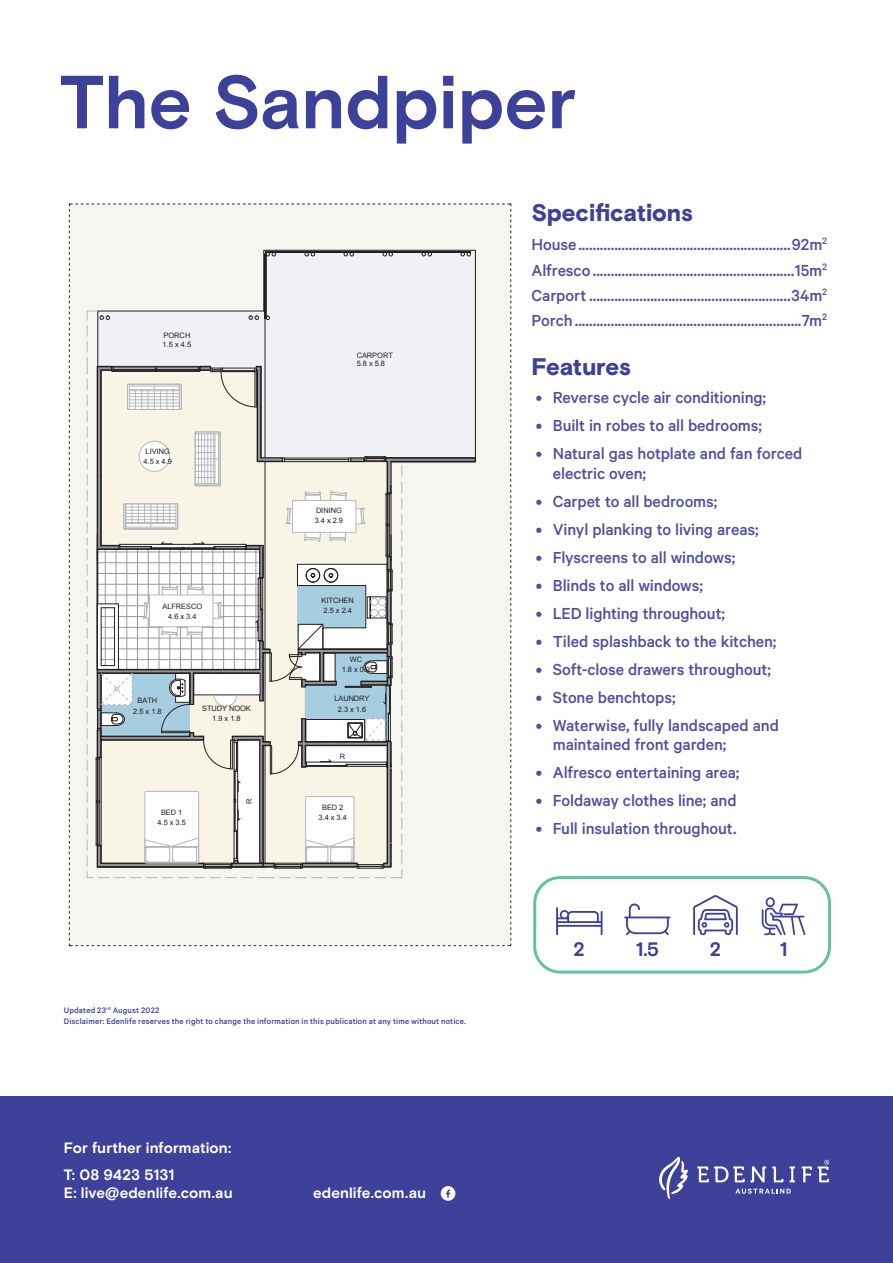
<style>
.page{position:relative;width:893px;height:1263px;background:#fff}
.page>*{position:absolute;margin:0;border:0;box-sizing:border-box;transform-origin:0 0}
.t1{font:700 75px "Basis Grotesque Pro";color:#3e419a}
.t2{font:900 24px "Basis Grotesque Pro";letter-spacing:-.005em;color:#3e419a}
.t3{font:700 19.5px "Basis Grotesque Pro";color:#3e419a}
.t4{font:500 18px/25.2px "Calibre";letter-spacing:-.005em;color:#4f4fa1}
.t5{font:700 15px/26.5px "Basis Grotesque Pro";letter-spacing:.005em;color:#fff}
.t6{font:500 9px/10.5px "Calibre";letter-spacing:.015em;color:#3e419a}
.t7{font:7.5px/10.2px "Arial";letter-spacing:-.005em;color:#231f20;text-align:center}
</style>
<div class="page">
<div style="left:0;top:1096px;width:893px;height:167px;background:#3e419a"></div>
<div style="left:441px;top:1186px;width:14px;height:15px;background:#fff;border-radius:50%"></div>
<svg style="left:446px;top:1190px;width:4px;height:7px"></svg>
<svg style="left:659px;top:1157px;width:29px;height:42px"></svg>
<svg style="left:697px;top:1166px;width:69px;height:16px"></svg>
<svg style="left:772px;top:1166px;width:11px;height:16px"></svg>
<svg style="left:790px;top:1166px;width:5px;height:16px"></svg>
<svg style="left:802px;top:1166px;width:10px;height:16px"></svg>
<svg style="left:818px;top:1160px;width:11px;height:22px"></svg>
<svg style="left:735px;top:1188px;width:56px;height:6px"></svg>
<svg style="left:69px;top:204px;width:443px;height:742px"></svg>
<div style="left:533px;top:876px;width:298px;height:97px;border:3px solid #64c39f;border-radius:26px"></div>
<svg style="left:624px;top:903px;width:47px;height:32px"></svg>
<svg style="left:693px;top:895px;width:45px;height:40px"></svg>
<svg style="left:556px;top:907px;width:46px;height:28px"></svg>
<svg style="left:762px;top:897px;width:43px;height:38px"></svg>
<h1 class="t1" style="left:60px;top:58px;width:518px">The Sandpiper</h1>
<p class="t7" style="left:163px;top:331px;width:30px;line-height:9px;text-align:left">PORCH<br>1.5 x 4.5</p>
<p class="t7" style="left:144px;top:446px;width:30px;text-align:left">LIVING<br>4.5 x 4.9</p>
<p class="t7" style="left:162px;top:601px;width:41px">ALFRESCO<br>4.6 x 3.4</p>
<p class="t7" style="left:133px;top:696px;width:30px">BATH<br>2.5 x 1.8</p>
<p class="t7" style="left:202px;top:703px;width:50px">STUDY NOOK<br>1.9 x 1.8</p>
<p class="t7" style="left:158px;top:807px;width:30px">BED 1<br>4.5 x 3.5</p>
<p class="t7" style="left:244px;top:804px;width:7px;rotate:-90deg">R</p>
<p class="t7" style="left:357px;top:351px;width:38px;line-height:8.4px;text-align:left">CARPORT<br>5.8 x 5.8</p>
<p class="t7" style="left:315px;top:505px;width:30px;text-align:left">DINING<br>3.4 x 2.9</p>
<p class="t7" style="left:322px;top:595px;width:34px;text-align:left">KITCHEN<br>2.5 x 2.4</p>
<p class="t7" style="left:342px;top:654px;width:30px">WC<br>1.8 x 0.9</p>
<p class="t7" style="left:334px;top:694px;width:37px">LAUNDRY<br>2.3 x 1.6</p>
<p class="t7" style="left:340px;top:751px;width:7px">R</p>
<p class="t7" style="left:319px;top:802px;width:30px">BED 2<br>3.4 x 3.4</p>
<p class="t6" style="left:64px;top:1005px;width:404px">Updated 23<sup>rd</sup> August 2022<br>Disclaimer: Edenlife reserves the right to change the information in this publication at any time without notice.</p>
<p class="t5" style="left:64px;top:1135px;width:169px">For further information:<br>T: 08 9423 5131</p>
<p class="t5" style="left:64px;top:1180px;width:170px">E: live@edenlife.com.au</p>
<p class="t5" style="left:313px;top:1180px;width:114px">edenlife.com.au</p>
<h2 class="t2" style="left:531px;top:198px;width:163px">Specifications</h2>
<p class="t4" style="left:531px;top:232px;width:297px;text-align:justify">House...........................................................92m<sup>2<br></sup>Alfresco ........................................................15m<sup>2<br></sup>Carport........................................................34m<sup>2<br></sup>Porch...............................................................7m<sup>2</sup></p>
<h2 class="t2" style="left:531px;top:352px;width:101px">Features</h2>
<p class="t4" style="left:536px;top:384px;width:232px">• Reverse cycle air conditioning;</p>
<p class="t4" style="left:536px;top:412px;width:228px">• Built in robes to all bedrooms;</p>
<p class="t4" style="left:553px;top:443px;width:251px;line-height:19.5px;text-indent:-17px">• Natural gas hotplate and fan forced electric oven;</p>
<p class="t4" style="left:536px;top:488px;width:183px">• Carpet to all bedrooms;</p>
<p class="t4" style="left:536px;top:516px;width:225px">• Vinyl planking to living areas;</p>
<p class="t4" style="left:536px;top:544px;width:201px">• Flyscreens to all windows;</p>
<p class="t4" style="left:536px;top:572px;width:169px">• Blinds to all windows;</p>
<p class="t4" style="left:536px;top:600px;width:191px">• LED lighting throughout;</p>
<p class="t4" style="left:536px;top:628px;width:242px">• Tiled splashback to the kitchen;</p>
<p class="t4" style="left:536px;top:656px;width:237px">• Soft-close drawers throughout;</p>
<p class="t4" style="left:536px;top:684px;width:141px">• Stone benchtops;</p>
<p class="t4" style="left:553px;top:715px;width:228px;line-height:19.5px;text-indent:-17px">• Waterwise, fully landscaped and maintained front garden;</p>
<p class="t4" style="left:536px;top:759px;width:205px">• Alfresco entertaining area;</p>
<p class="t4" style="left:536px;top:787px;width:202px">• Foldaway clothes line; and</p>
<p class="t4" style="left:536px;top:815px;width:202px">• Full insulation throughout.</p>
<p class="t3" style="left:574px;top:938px;width:13px">2</p>
<p class="t3" style="left:636px;top:938px;width:25px">1.5</p>
<p class="t3" style="left:710px;top:938px;width:13px">2</p>
<p class="t3" style="left:780px;top:938px;width:9px">1</p>
</div>
